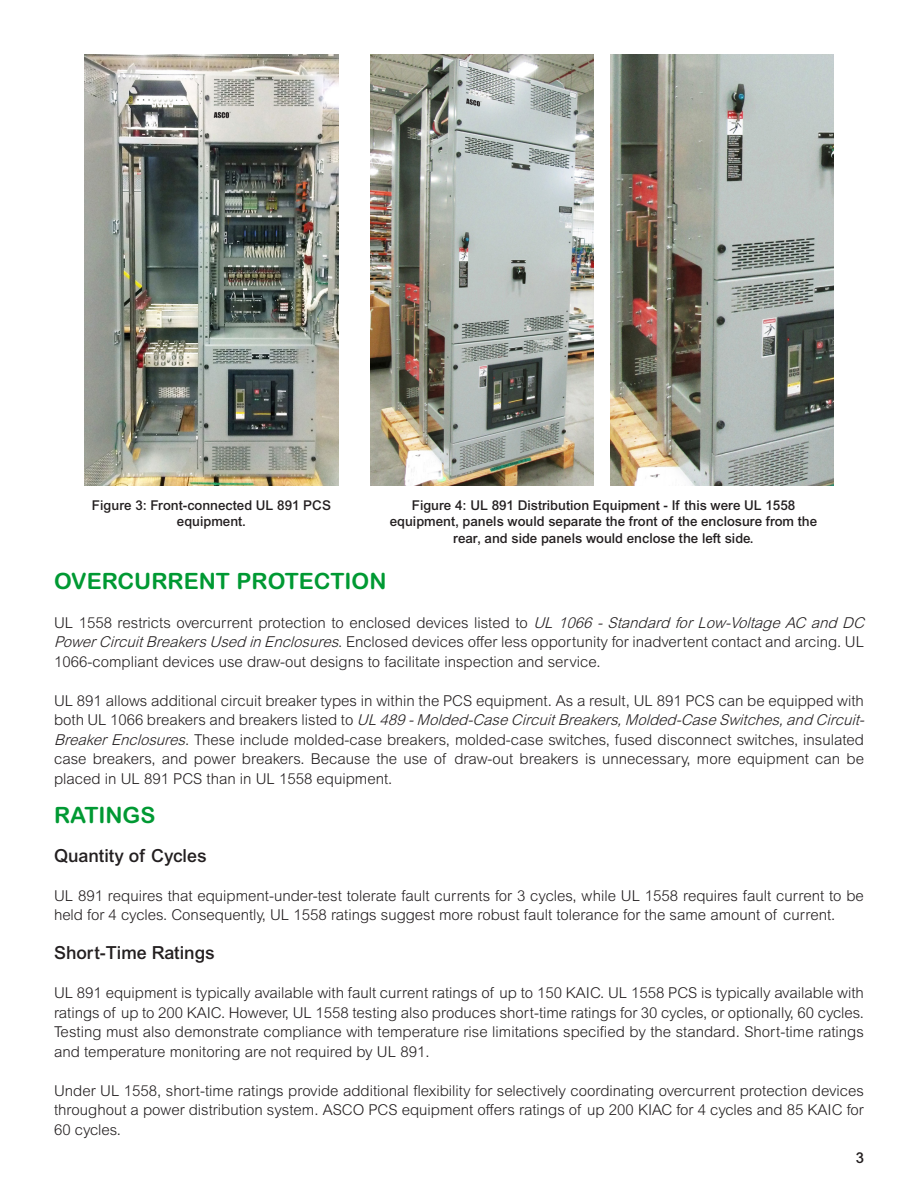
<style>
.page{position:relative;width:918px;height:1188px;background:#fff}
.page>*{position:absolute;margin:0;border:0;box-sizing:border-box;transform-origin:0 0}
.Body_text{font:700 22.5px "Arial Rounded MT Pro";color:#093}
.Body_text-2{font:500 18px "Arial MT Pro";color:#231f20}
.Body_text-3{font:300 15px/19.5px "Arial MT Pro";color:#231f20}
.t1{font:500 15px "Arial MT Pro";color:#231f20}
.Second_level_bullets{font:500 13.5px/16.2px "Arial MT Pro";color:#231f20;text-align:center}
.s1{font-style:italic}
</style>
<div class="page">
<img style="left:84px;top:54px;width:255px;height:432px">
<img style="left:370px;top:54px;width:224px;height:432px">
<img style="left:610px;top:54px;width:224px;height:432px">
<p class="Second_level_bullets" style="left:92px;top:498px;width:241px">Figure 3: Front-connected UL 891 PCS equipment.</p>
<p class="Second_level_bullets" style="left:390px;top:498px;width:429px">Figure 4: UL 891 Distribution Equipment - If this were UL 1558 equipment, panels would separate the front of the enclosure from the rear, and side panels would enclose the left side.</p>
<p class="Body_text" style="left:54px;top:567px;width:334px">OVERCURRENT PROTECTION</p>
<p class="Body_text-3" style="left:54px;top:613px;width:817px">UL 1558 restricts overcurrent protection to enclosed devices listed to <span class="s1">UL1066-StandardforLow-VoltageAC andDC<br>PowerCircuitBreakersUsedinEnclosures</span>. Enclosed devices offer less opportunity for inadvertent contact and arcing. UL<br>1066-compliant devices use draw-out designs to facilitate inspection and service.</p>
<p class="Body_text-3" style="left:54px;top:691px;width:817px">UL 891 allows additional circuit breaker types in within the PCS equipment. As a result, UL 891 PCS can be equipped with b o t h U L 1 0 6 6 b r e a k e r s a n d b r e a k e r s l i s t e d t o <span class="s1">UL489-Molded-CaseCircuitBreakers,Molded-CaseSwitches,andCircuit-BreakerEnclosures</span>. These include molded-case breakers, molded-case switches, fused disconnect switches, insulated case breakers, and power breakers. Because the use of draw-out breakers is unnecessary, more equipment can be placed in UL 891 PCS than in UL 1558 equipment.</p>
<p class="Body_text" style="left:54px;top:801px;width:103px">RATINGS</p>
<p class="Body_text-2" style="left:54px;top:845px;width:154px">Quantity of Cycles</p>
<p class="Body_text-3" style="left:54px;top:886px;width:811px">UL 891 requires that equipment-under-test tolerate fault currents for 3 cycles, while UL 1558 requires fault current to be held for 4 cycles. Consequently, UL 1558 ratings suggest more robust fault tolerance for the same amount of current.</p>
<p class="Body_text-2" style="left:54px;top:942px;width:162px">Short-Time Ratings</p>
<p class="Body_text-3" style="left:54px;top:983px;width:812px;text-align:justify">UL 891 equipment is typically available with fault current ratings of up to 150 KAIC. UL 1558 PCS is typically available with ratings of up to 200 KAIC. However, UL 1558 testing also produces short-time ratings for 30 cycles, or optionally, 60 cycles.<br>Testing must also demonstrate compliance with temperature rise limitations specified by the standard. Short-time ratings and temperature monitoring are not required by UL 891.</p>
<p class="Body_text-3" style="left:54px;top:1081px;width:812px;text-align:justify">Under UL 1558, short-time ratings provide additional flexibility for selectively coordinating overcurrent protection devices throughout a power distribution system. ASCO PCS equipment offers ratings of up 200 KIAC for 4 cycles and 85 KAIC for 60 cycles.</p>
<p class="t1" style="left:856px;top:1149px;width:10px">3</p>
</div>
